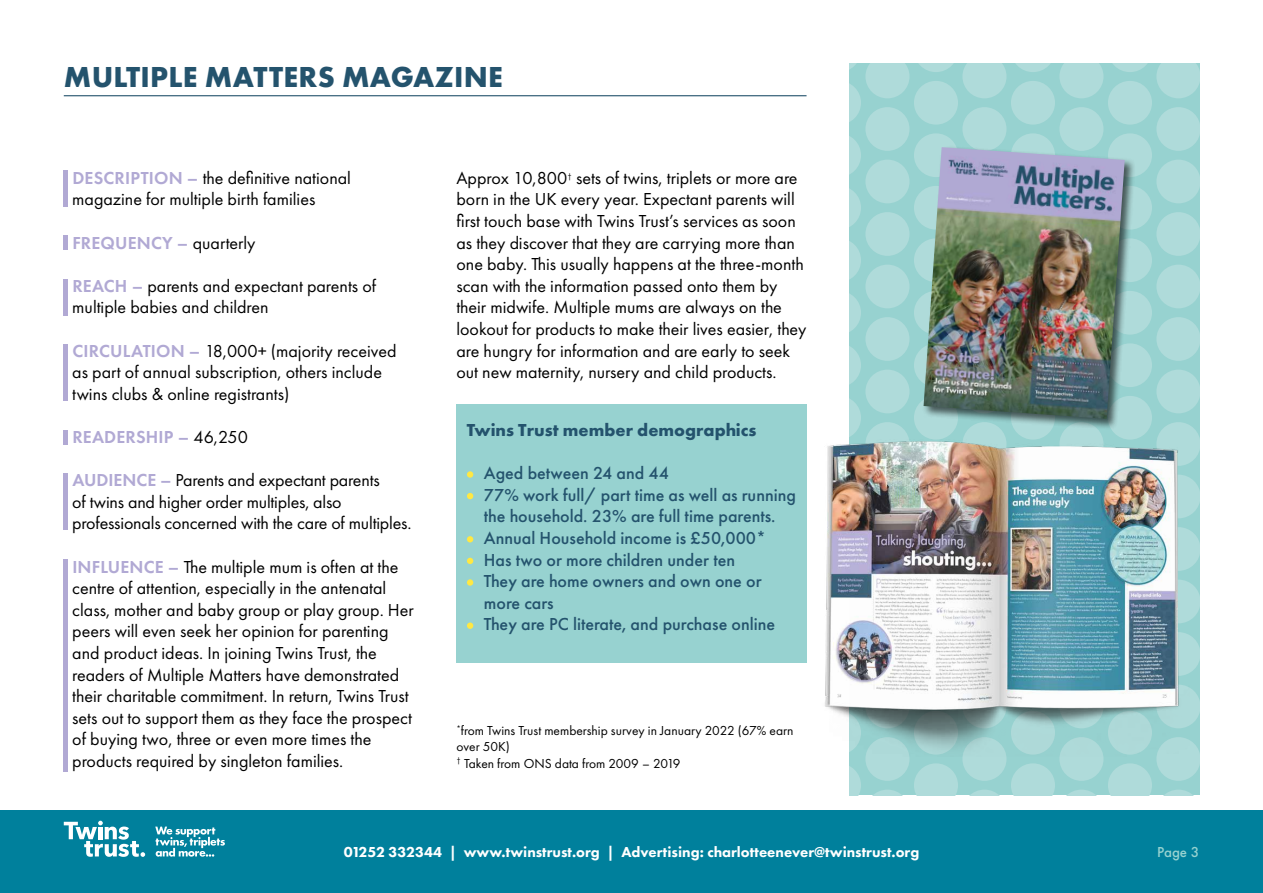
<style>
.page{position:relative;width:1263px;height:893px;background:#fff}
.page>*{position:absolute;margin:0;border:0;box-sizing:border-box;transform-origin:0 0}
.t1{font:700 30px "Futura PT";letter-spacing:.01em;color:#24536d}
.t2{font:18px/21.6px "Futura PT";color:#000}
.t3{font:500 18px/21.6px "Futura PT";color:#24536d}
.t4{font:600 18px "Futura PT";letter-spacing:.01em;color:#b1a9d4}
.t5{font:700 18px "Futura PT";color:#24536d}
.t6{font:800 15px "Futura PT";color:#fff}
.t7{font:500 15px "Futura PT";color:#97d2d0}
.t8{font:13.5px/16.2px "Futura PT";color:#000}
.t9{font:7.8px "Futura PT";color:#000}
.s1{font-weight:600;color:#b1a9d4}
.s2{font-weight:400;color:#000}
</style>
<div class="page">
<div style="left:0;top:810px;width:1263px;height:83px;background:#00809c"></div>
<svg style="left:64px;top:821px;width:81px;height:36px"></svg>
<svg style="left:155px;top:827px;width:70px;height:30px"></svg>
<div style="left:849px;top:64px;width:350px;height:731px;background:linear-gradient(to bottom,#a5d7d6,#a5d7d6)"></div>
<div style="left:456px;top:404px;width:350px;height:259px;background:#97d2d0"></div>
<hr style="left:64px;top:95px;width:742px;height:1px;background:#24536d">
<div style="left:467px;top:471px;width:6px;height:7px;background:#ffe843;border-radius:50%"></div>
<svg style="left:467px;top:493px;width:6px;height:6px"></svg>
<svg style="left:467px;top:536px;width:6px;height:6px"></svg>
<svg style="left:467px;top:558px;width:6px;height:6px"></svg>
<div style="left:467px;top:579px;width:6px;height:7px;background:#ffe843;border-radius:50%"></div>
<div style="left:467px;top:622px;width:6px;height:7px;background:#ffe843;border-radius:50%"></div>
<hr style="left:64px;top:170px;width:4px;height:37px;background:#b1a9d4">
<hr style="left:64px;top:236px;width:4px;height:14px;background:#b1a9d4">
<hr style="left:64px;top:279px;width:4px;height:36px;background:#b1a9d4">
<hr style="left:64px;top:344px;width:4px;height:57px;background:#b1a9d4">
<hr style="left:64px;top:430px;width:4px;height:14px;background:#b1a9d4">
<hr style="left:64px;top:473px;width:4px;height:57px;background:#b1a9d4">
<hr style="left:64px;top:559px;width:4px;height:212px;background:#b1a9d4">
<img style="left:825px;top:428px;width:364px;height:328px">
<div style="left:922px;top:146px;width:214px;height:284px;background:#000;opacity:.61"></div>
<img style="left:923px;top:147px;width:202px;height:272px">
<h1 class="t1" style="left:64px;top:57px;width:440px">MULTIPLE MATTERS MAGAZINE</h1>
<p class="t2" style="left:72px;top:167px;width:280px"><span class="s1">DESCRIPTION –</span> the definitive national magazine for multiple birth families</p>
<p class="t4" style="left:72px;top:231px;width:185px">FREQUENCY – <span class="s2">quarterly</span></p>
<p class="t2" style="left:72px;top:275px;width:305px"><span class="s1">REACH –</span> parents and expectant parents of multiple babies and children</p>
<p class="t2" style="left:72px;top:340px;width:326px"><span class="s1">CIRCULATION –</span> 18,000+ (majority received as part of annual subscription, others include twins clubs &amp; online registrants)</p>
<p class="t4" style="left:72px;top:426px;width:177px">READERSHIP – <span class="s2">46,250</span></p>
<p class="t2" style="left:72px;top:469px;width:341px"><span class="s1">AUDIENCE –</span> Parents and expectant parents<br>of twins and higher order multiples, also professionals concerned with the care of multiples.</p>
<p class="t2" style="left:72px;top:556px;width:343px"><span class="s1">INFLUENCE –</span> The multiple mum is often at the centre of attention, especially in the antenatal class, mother and baby group or play group. Her peers will even seek her opinion for parenting and product ideas. In joining Twins Trust, the readers of Multiple Matters have demonstrated their charitable commitment. In return, Twins Trust sets out to support them as they face the prospect of buying two, three or even more times the products required by singleton families.</p>
<p class="t2" style="left:456px;top:167px;width:352px;text-indent:120px">sets of twins, triplets or more are born in the UK every year. Expectant parents will first touch base with Twins Trust’s services as soon as they discover that they are carrying more than one baby. This usually happens at the three-month scan with the information passed onto them by their midwife. Multiple mums are always on the lookout for products to make their lives easier, they are hungry for information and are early to seek out new maternity, nursery and child products.</p>
<p class="t2" style="left:456px;top:167px;width:112px">Approx 10,800</p>
<p class="t9" style="left:567px;top:172px;width:6px">†</p>
<p class="t5" style="left:467px;top:418px;width:291px">Twins Trust member demographics</p>
<p class="t3" style="left:484px;top:462px;width:314px">Aged between 24 and 44<br>77% work full/ part time as well as running the household. 23% are full time parents.<br>Annual Household income is £50,000*<br>Has two or more children under ten<br>They are home owners and own one or more cars<br>They are PC literate, and purchase online</p>
<p class="t8" style="left:456px;top:722px;width:339px"><sup>*</sup>from Twins Trust membership survey in January 2022 (67% earn over 50K)<br><sup>†</sup> Taken from ONS data from 2009 – 2019</p>
<p class="t6" style="left:344px;top:842px;width:577px">01252 332344 | www.twinstrust.org | Advertising: charlotteenever@twinstrust.org</p>
<p class="t7" style="left:1157px;top:843px;width:44px">Page 3</p>
</div>
